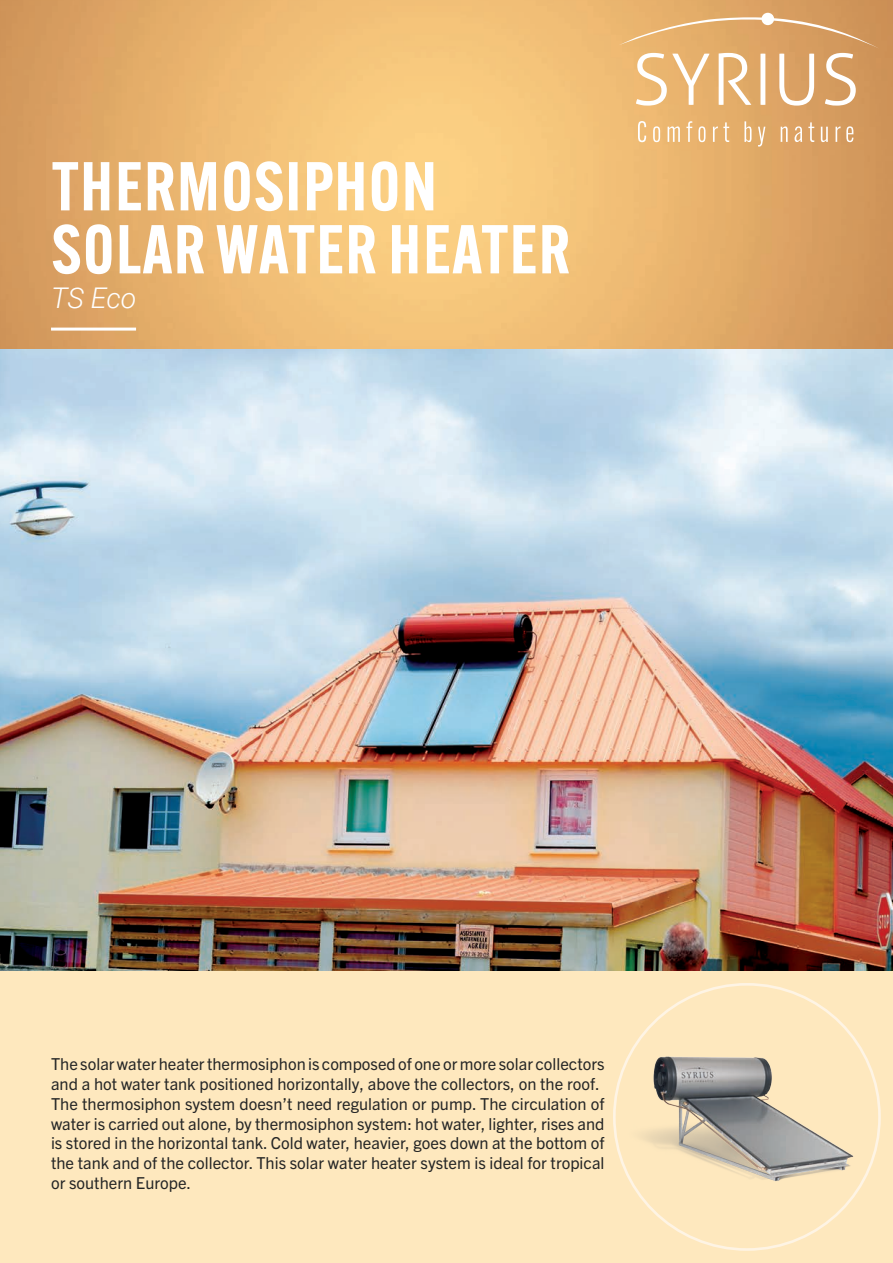
<style>
.page{position:relative;width:893px;height:1263px;background:#fff}
.page>*{position:absolute;margin:0;border:0;box-sizing:border-box;transform-origin:0 0}
.t1{font:600 67.5px "Alternate Gothic ATF";letter-spacing:.02em;color:#fff}
.t2{font:italic 300 28.5px "Roboto";color:#fff}
.t3{font:16.5px/19.8px "Trade Gothic Next LT Pro";color:#252626}
</style>
<div class="page">
<img style="left:0;top:0;width:893px;height:350px">
<div style="left:0;top:970px;width:893px;height:293px;background:#fee8be"></div>
<svg style="left:618px;top:13px;width:261px;height:93px;background:#e3b37b"></svg>
<svg style="left:638px;top:121px;width:8px;height:21px"></svg>
<svg style="left:653px;top:126px;width:7px;height:16px"></svg>
<svg style="left:668px;top:126px;width:12px;height:16px"></svg>
<svg style="left:686px;top:121px;width:6px;height:21px"></svg>
<svg style="left:698px;top:126px;width:7px;height:16px"></svg>
<svg style="left:713px;top:122px;width:16px;height:20px"></svg>
<svg style="left:744px;top:121px;width:7px;height:21px"></svg>
<svg style="left:758px;top:127px;width:7px;height:20px"></svg>
<svg style="left:781px;top:126px;width:7px;height:16px"></svg>
<svg style="left:794px;top:126px;width:8px;height:16px"></svg>
<svg style="left:808px;top:122px;width:6px;height:20px"></svg>
<svg style="left:821px;top:127px;width:7px;height:15px"></svg>
<svg style="left:835px;top:126px;width:5px;height:16px"></svg>
<svg style="left:846px;top:126px;width:7px;height:16px"></svg>
<img style="left:0;top:350px;width:893px;height:620px">
<hr style="left:51px;top:328px;width:85px;height:3px;background:#fff">
<img style="left:624px;top:1043px;width:244px;height:150px">
<p class="t1" style="left:52px;top:143px;width:387px">THERMOSIPHON</p>
<p class="t1" style="left:52px;top:206px;width:520px">SOLAR WATER HEATER</p>
<p class="t2" style="left:51px;top:277px;width:87px">TS Eco</p>
<p class="t3" style="left:51px;top:1053px;width:555px">The solar water heater thermosiphon is composed of one or more solar collectors and a hot water tank positioned horizontally, above the collectors, on the roof.</p>
<p class="t3" style="left:51px;top:1093px;width:555px;text-align:justify">The thermosiphon system doesn’t need regulation or pump. The circulation of water is carried out alone, by thermosiphon system: hot water, lighter, rises and is stored in the horizontal tank. Cold water, heavier, goes down at the bottom of the tank and of the collector. This solar water heater system is ideal for tropical or southern Europe.</p>
</div>
